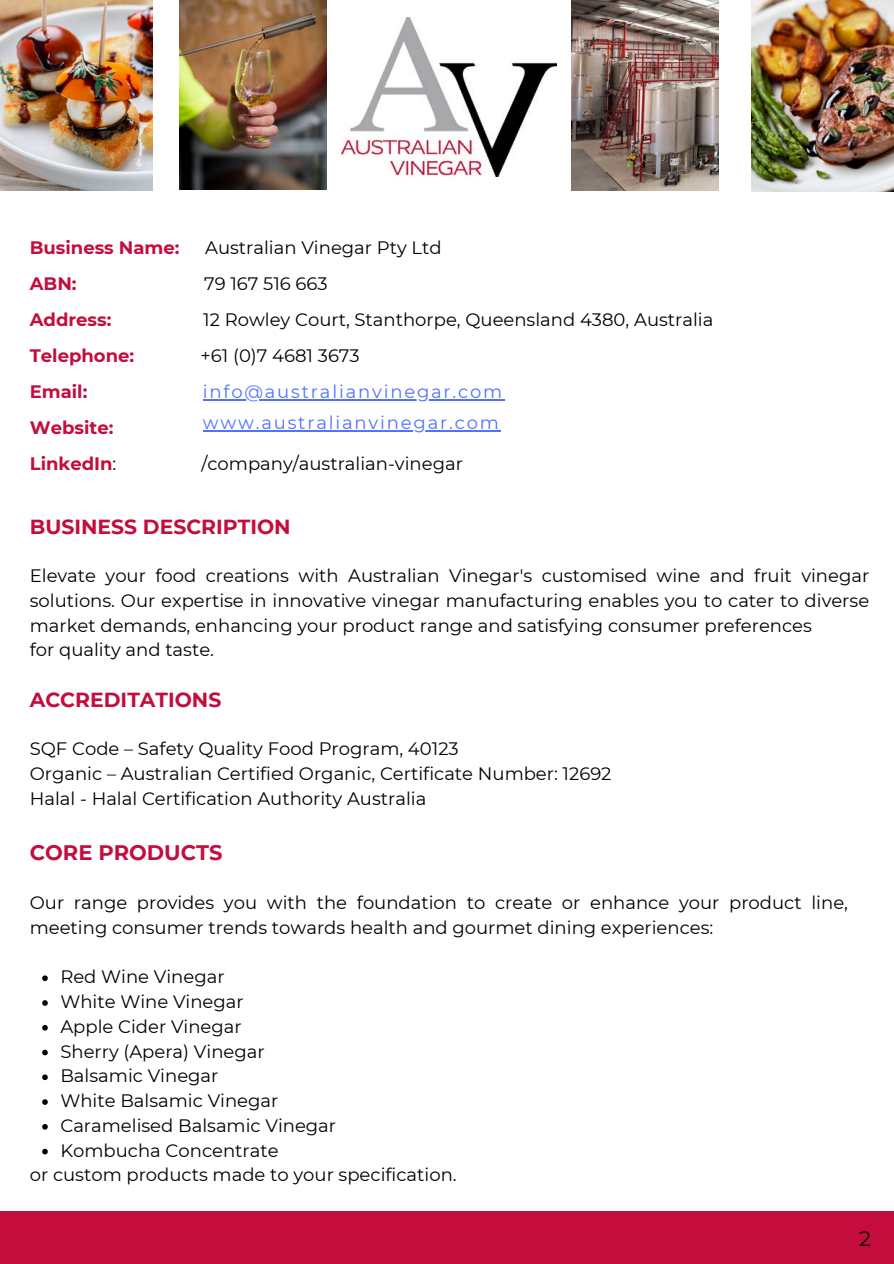
<style>
.page{position:relative;width:894px;height:1264px;background:#fff}
.page>*{position:absolute;margin:0;border:0;box-sizing:border-box;transform-origin:0 0}
.t1{font:700 21px "Montserrat";color:#c40d3c}
.t2{font:21px "Montserrat";color:#000}
.t3{font:700 20.4px "Montserrat";color:#c40d3c}
.t4{font:18px/24.8px "Montserrat";color:#000;text-align:justify}
.t5{font:700 18px "Montserrat";color:#c40d3c}
.t6{font:18px "Montserrat";letter-spacing:.1em;color:#5271ff}
.s1{font-weight:400;color:#000}
</style>
<div class="page">
<div style="left:0;top:1211px;width:893px;height:52px;background:#c40d3c"></div>
<img style="left:341px;top:18px;width:215px;height:159px">
<img style="left:179px;top:0;width:148px;height:190px">
<img style="left:571px;top:0;width:147px;height:191px">
<img style="left:751px;top:1px;width:142px;height:190px">
<img style="left:0;top:0;width:152px;height:191px">
<svg style="left:42px;top:975px;width:6px;height:6px"></svg>
<svg style="left:42px;top:1000px;width:6px;height:5px"></svg>
<svg style="left:42px;top:1025px;width:6px;height:5px"></svg>
<svg style="left:42px;top:1049px;width:6px;height:6px"></svg>
<svg style="left:42px;top:1074px;width:6px;height:6px"></svg>
<svg style="left:42px;top:1099px;width:6px;height:5px"></svg>
<svg style="left:42px;top:1124px;width:6px;height:5px"></svg>
<svg style="left:42px;top:1148px;width:6px;height:6px"></svg>
<hr style="left:203px;top:399px;width:301px;height:1px;background:#5271ff">
<hr style="left:203px;top:430px;width:297px;height:1px;background:#5271ff">
<p class="t5" style="left:30px;top:236px;width:151px">Business Name:</p>
<p class="t4" style="left:205px;top:235px;width:238px">Australian Vinegar Pty Ltd</p>
<p class="t5" style="left:30px;top:272px;width:48px">ABN:</p>
<p class="t4" style="left:204px;top:271px;width:125px">79 167 516 663</p>
<p class="t5" style="left:30px;top:308px;width:83px">Address:</p>
<p class="t4" style="left:203px;top:307px;width:511px">12 Rowley Court, Stanthorpe, Queensland 4380, Australia</p>
<p class="t5" style="left:30px;top:344px;width:106px">Telephone:</p>
<p class="t4" style="left:200px;top:343px;width:161px">+61 (0)7 4681 3673</p>
<h2 class="t5" style="left:30px;top:380px;width:59px">Email:</h2>
<p class="t5" style="left:30px;top:416px;width:85px">Website:</p>
<p class="t5" style="left:30px;top:452px;width:88px">LinkedIn<span class="s1">:</span></p>
<p class="t4" style="left:201px;top:451px;width:263px">/company/australian-vinegar</p>
<p class="t6" style="left:203px;top:380px;width:301px">info@australianvinegar.com</p>
<p class="t6" style="left:203px;top:412px;width:297px">www.australianvinegar.com</p>
<h3 class="t3" style="left:30px;top:514px;width:262px">BUSINESS DESCRIPTION</h3>
<h3 class="t4" style="left:30px;top:563px;width:840px">Elevate your food creations with Australian Vinegar's customised wine and fruit vinegar solutions. Our expertise in innovative vinegar manufacturing enables you to cater to diverse market demands, enhancing your product range and satisfying consumer preferences</h3>
<p class="t4" style="left:30px;top:637px;width:186px">for quality and taste.</p>
<p class="t3" style="left:30px;top:687px;width:193px">ACCREDITATIONS</p>
<p class="t4" style="left:30px;top:736px;width:430px">SQF Code – Safety Quality Food Program, 40123</p>
<p class="t4" style="left:30px;top:761px;width:583px">Organic – Australian Certified Organic, Certificate Number: 12692</p>
<p class="t4" style="left:30px;top:786px;width:398px">Halal - Halal Certification Authority Australia</p>
<p class="t1" style="left:30px;top:839px;width:194px">CORE PRODUCTS</p>
<h1 class="t4" style="left:30px;top:890px;width:819px">Our range provides you with the foundation to create or enhance your product line, meeting consumer trends towards health and gourmet dining experiences:</h1>
<p class="t4" style="left:60px;top:964px;width:166px">Red Wine Vinegar</p>
<p class="t4" style="left:60px;top:989px;width:185px">White Wine Vinegar</p>
<p class="t4" style="left:60px;top:1014px;width:183px">Apple Cider Vinegar</p>
<h1 class="t4" style="left:60px;top:1038px;width:206px">Sherry (Apera) Vinegar</h1>
<p class="t4" style="left:60px;top:1063px;width:159px">Balsamic Vinegar</p>
<p class="t4" style="left:60px;top:1088px;width:219px">White Balsamic Vinegar</p>
<p class="t4" style="left:60px;top:1113px;width:277px">Caramelised Balsamic Vinegar</p>
<p class="t4" style="left:60px;top:1137px;width:220px">Kombucha Concentrate</p>
<p class="t4" style="left:30px;top:1162px;width:428px">or custom products made to your specification.</p>
<p class="t2" style="left:858px;top:1225px;width:13px">2</p>
</div>
